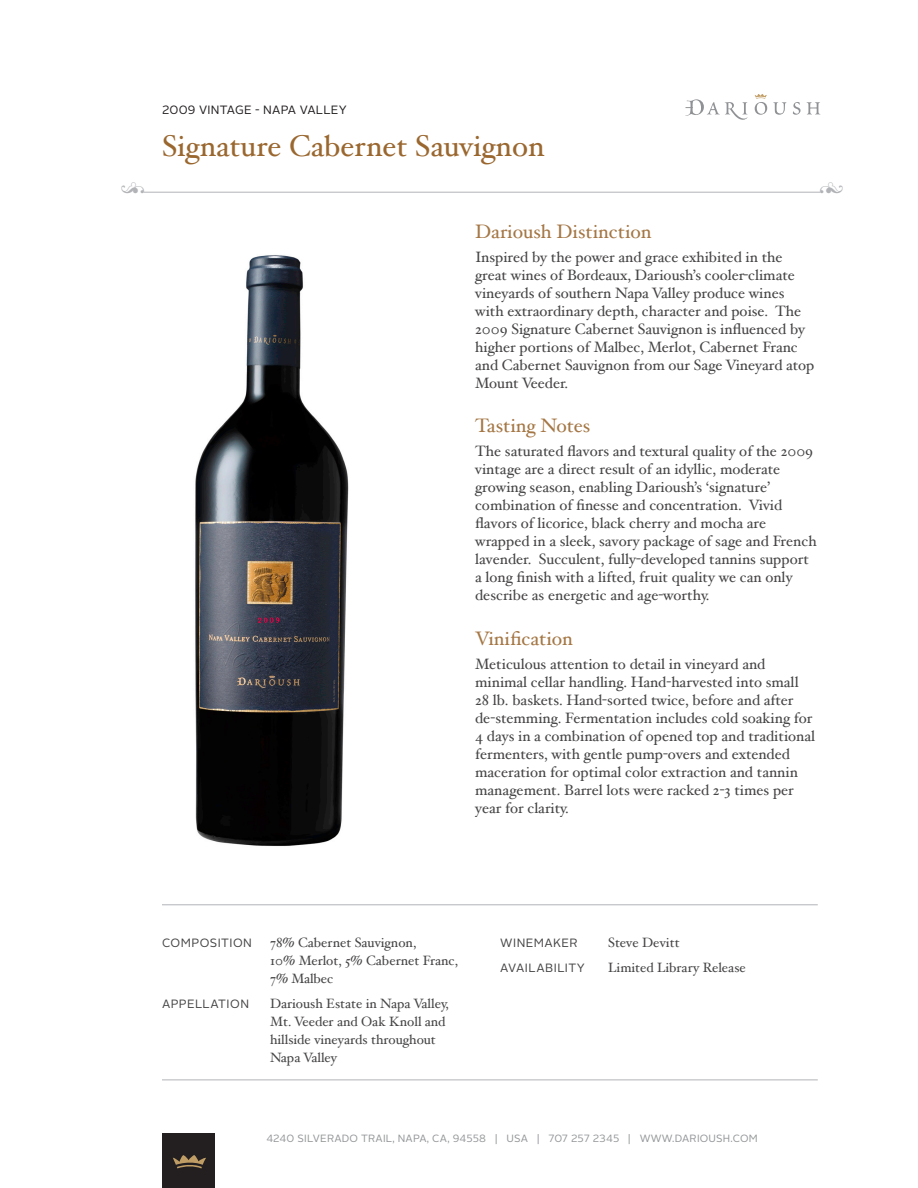
<style>
.page{position:relative;width:918px;height:1188px;background:#fff}
.page>*{position:absolute;margin:0;border:0;box-sizing:border-box;transform-origin:0 0}
.intro__section_title{font:30px "Hoefler Text";color:#9a672f}
.t1{font:19.5px "Hoefler Text";color:#9a672f}
.t2{font:15px/18px "Hoefler Text";color:#312f30}
.t3{font:13.5px/18px "Hoefler Text";color:#312f30}
.t4{font:12px "Alright Sans";letter-spacing:.035em;color:#312f30}
.intro__section_title-2{font:12px "Alright Sans";letter-spacing:.02em;color:#231f20}
.body_copy{font:10.5px "Alright Sans";letter-spacing:.02em;color:#939598}
</style>
<div class="page">
<hr style="left:144px;top:192px;width:677px;height:1px;background:#b2b3b7">
<div style="left:162px;top:1134px;width:53px;height:54px;background:#231f20"></div>
<svg style="left:173px;top:1155px;width:33px;height:13px"></svg>
<svg style="left:773px;top:102px;width:14px;height:13px"></svg>
<svg style="left:793px;top:102px;width:27px;height:13px"></svg>
<svg style="left:755px;top:94px;width:12px;height:21px"></svg>
<svg style="left:685px;top:99px;width:63px;height:21px"></svg>
<hr style="left:162px;top:905px;width:656px;height:1px;background:#b2b3b7">
<hr style="left:162px;top:1080px;width:656px;height:1px;background:#b2b3b7">
<img style="left:195px;top:255px;width:154px;height:591px">
<p class="intro__section_title-2" style="left:162px;top:102px;width:186px">2009 VINTAGE - NAPA VALLEY</p>
<p class="intro__section_title" style="left:162px;top:128px;width:384px">Signature Cabernet Sauvignon</p>
<h2 class="t1" style="left:475px;top:220px;width:178px">Darioush Distinction</h2>
<p class="t2" style="left:475px;top:248px;width:341px">Inspired by the power and grace exhibited in the great wines of Bordeaux, Darioush’s cooler-climate vineyards of southern Napa Valley produce wines with extraordinary depth, character and poise. The 2009 Signature Cabernet Sauvignon is influenced by higher portions of Malbec, Merlot, Cabernet Franc and Cabernet Sauvignon from our Sage Vineyard atop Mount Veeder.</p>
<h2 class="t1" style="left:475px;top:414px;width:117px">Tasting Notes</h2>
<p class="t2" style="left:475px;top:442px;width:343px">The saturated flavors and textural quality of the 2009 vintage are a direct result of an idyllic, moderate growing season, enabling Darioush’s ‘signature’ combination of finesse and concentration. Vivid flavors of licorice, black cherry and mocha are wrapped in a sleek, savory package of sage and French lavender. Succulent, fully-developed tannins support a long finish with a lifted, fruit quality we can only describe as energetic and age-worthy.</p>
<h2 class="t1" style="left:475px;top:626px;width:99px">Vinification</h2>
<p class="t2" style="left:475px;top:654px;width:341px">Meticulous attention to detail in vineyard and minimal cellar handling. Hand-harvested into small 28 lb. baskets. Hand-sorted twice, before and after de-stemming. Fermentation includes cold soaking for 4 days in a combination of opened top and traditional fermenters, with gentle pump-overs and extended maceration for optimal color extraction and tannin management. Barrel lots were racked 2-3 times per year for clarity.</p>
<p class="t4" style="left:162px;top:935px;width:91px">COMPOSITION</p>
<p class="t3" style="left:270px;top:933px;width:190px">78% Cabernet Sauvignon,<br>10% Merlot, 5% Cabernet Franc,<br>7% Malbec</p>
<p class="t4" style="left:162px;top:996px;width:89px">APPELLATION</p>
<p class="t3" style="left:270px;top:995px;width:180px">Darioush Estate in Napa Valley,<br>Mt. Veeder and Oak Knoll and hillside vineyards throughout<br>Napa Valley</p>
<p class="t4" style="left:500px;top:935px;width:79px">WINEMAKER</p>
<p class="t3" style="left:608px;top:933px;width:73px">Steve Devitt</p>
<p class="t4" style="left:500px;top:960px;width:86px">AVAILABILITY</p>
<p class="t3" style="left:608px;top:959px;width:139px">Limited Library Release</p>
<p class="body_copy" style="left:266px;top:1131px;width:493px">4240 SILVERADO TRAIL, NAPA, CA, 94558 | USA | 707 257 2345 | WWW.DARIOUSH.COM</p>
</div>
